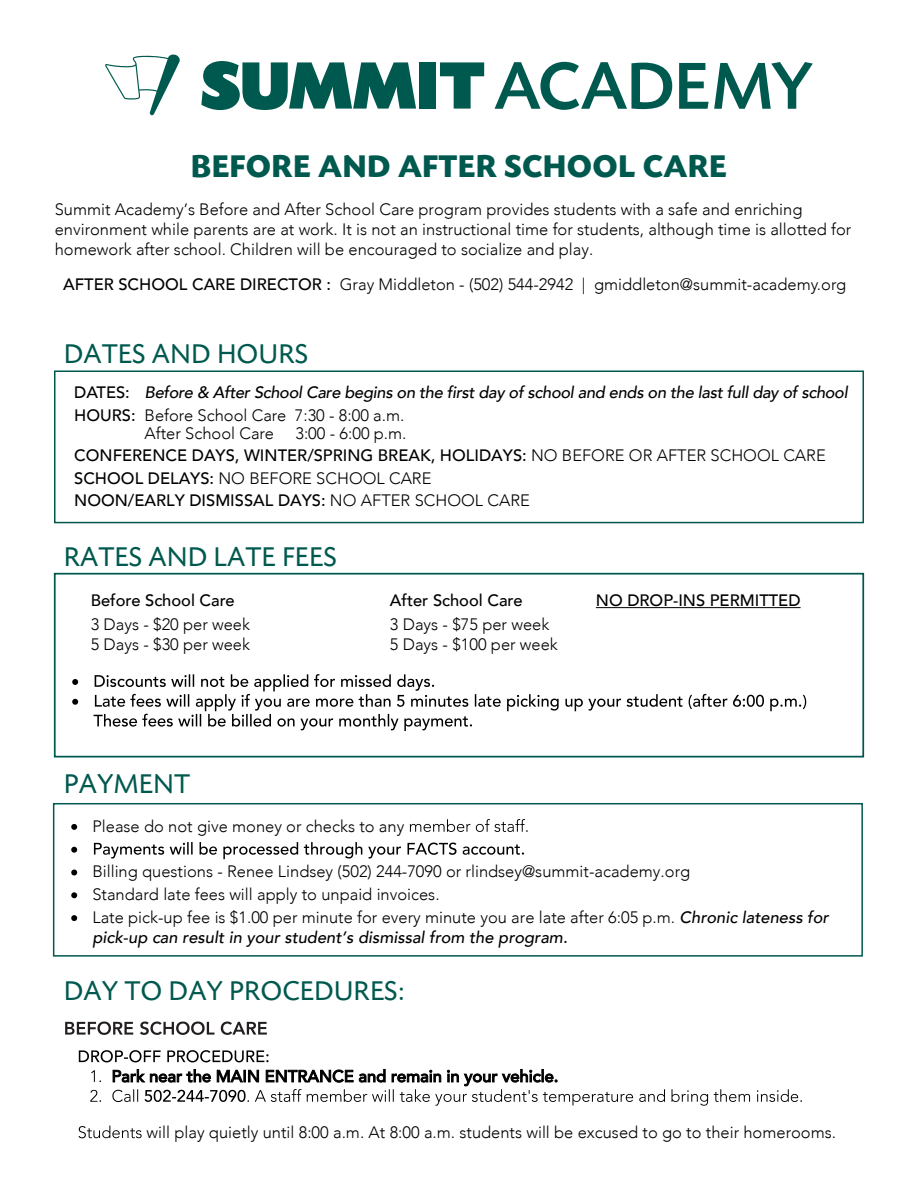
<style>
.page{position:relative;width:918px;height:1188px;background:#fff}
.page>*{position:absolute;margin:0;border:0;box-sizing:border-box;transform-origin:0 0}
.t1{font:700 33px "Today SB";letter-spacing:.01em;color:#00594e}
.t2{font:28.5px "Today SB";color:#00594e}
.t3{font:300 16.5px/19.8px "Avenir";color:#000}
.t4{font:500 16.5px/22.5px "Avenir";color:#000}
.t5{font:italic 500 16.5px "Avenir";letter-spacing:-.02em;color:#000}
.t6{font:italic 500 16.5px "Avenir";color:#000}
.s1{font-weight:500}
.s2{font-weight:300}
.s3{font-weight:500;font-style:italic}
</style>
<div class="page">
<svg style="left:79px;top:1050px;width:190px;height:12px"></svg>
<svg style="left:91px;top:1070px;width:10px;height:12px"></svg>
<svg style="left:90px;top:1090px;width:11px;height:12px"></svg>
<svg style="left:112px;top:1069px;width:690px;height:37px"></svg>
<svg style="left:78px;top:1126px;width:64px;height:12px"></svg>
<div style="left:54px;top:370px;width:810px;height:153px;border:2px solid #00594e"></div>
<div style="left:54px;top:573px;width:810px;height:185px;border:2px solid #00594e"></div>
<div style="left:53px;top:803px;width:810px;height:154px;border:2px solid #00594e"></div>
<svg style="left:65px;top:1022px;width:202px;height:13px"></svg>
<svg style="left:71px;top:824px;width:6px;height:6px"></svg>
<svg style="left:410px;top:819px;width:118px;height:13px"></svg>
<svg style="left:71px;top:847px;width:6px;height:6px"></svg>
<svg style="left:94px;top:842px;width:430px;height:17px"></svg>
<svg style="left:71px;top:870px;width:6px;height:5px"></svg>
<svg style="left:71px;top:892px;width:6px;height:6px"></svg>
<svg style="left:71px;top:915px;width:6px;height:6px"></svg>
<hr style="left:596px;top:607px;width:205px;height:1px;background:#000">
<svg style="left:495px;top:62px;width:177px;height:48px"></svg>
<svg style="left:679px;top:62px;width:134px;height:47px"></svg>
<svg style="left:201px;top:61px;width:215px;height:49px"></svg>
<div style="left:419px;top:62px;width:17px;height:47px;background:#00594e"></div>
<svg style="left:440px;top:62px;width:44px;height:47px"></svg>
<svg style="left:105px;top:54px;width:75px;height:62px"></svg>
<svg style="left:72px;top:679px;width:6px;height:6px"></svg>
<svg style="left:72px;top:699px;width:6px;height:6px"></svg>
<svg style="left:94px;top:674px;width:712px;height:57px"></svg>
<h1 class="t1" style="left:191px;top:154px;width:538px">BEFORE AND AFTER SCHOOL CARE</h1>
<p class="t3" style="left:55px;top:200px;width:798px">Summit Academy’s Before and After School Care program provides students with a safe and enriching environment while parents are at work. It is not an instructional time for students, although time is allotted for homework after school. Children will be encouraged to socialize and play.</p>
<p class="t3" style="left:63px;top:274px;width:785px"><span class="s1">AFTER SCHOOL CARE DIRECTOR :</span> Gray Middleton - (502) 544-2942 | gmiddleton@summit-academy.org</p>
<h2 class="t2" style="left:64px;top:343px;width:246px">DATES AND HOURS</h2>
<p class="t4" style="left:74px;top:380px;width:63px">DATES:<br>HOURS:</p>
<p class="t5" style="left:145px;top:383px;width:705px">Before &amp; After School Care begins on the first day of school and ends on the last full day of school</p>
<p class="t3" style="left:145px;top:406px;width:261px;line-height:18px">Before School Care 7:30 - 8:00 a.m.<br>After School Care</p>
<p class="t3" style="left:295px;top:423px;width:113px">3:00 - 6:00 p.m.</p>
<p class="t4" style="left:74px;top:443px;width:753px">CONFERENCE DAYS, WINTER/SPRING BREAK, HOLIDAYS: <span class="s2">NO BEFORE OR AFTER SCHOOL CARE<br></span>SCHOOL DELAYS: <span class="s2">NO BEFORE SCHOOL CARE<br></span>NOON/EARLY DISMISSAL DAYS: <span class="s2">NO AFTER SCHOOL CARE</span></p>
<h2 class="t2" style="left:64px;top:545px;width:275px">RATES AND LATE FEES</h2>
<p class="t4" style="left:91px;top:589px;width:146px">Before School Care</p>
<p class="t3" style="left:91px;top:614px;width:161px">3 Days - $20 per week<br>5 Days - $30 per week</p>
<h2 class="t2" style="left:64px;top:773px;width:128px">PAYMENT</h2>
<p class="t4" style="left:390px;top:589px;width:134px">After School Care</p>
<p class="t3" style="left:390px;top:614px;width:169px">3 Days - $75 per week<br>5 Days - $100 per week</p>
<p class="t4" style="left:596px;top:589px;width:206px">NO DROP-INS PERMITTED</p>
<p class="t3" style="left:92px;top:816px;width:313px">Please do not give money or checks to any</p>
<p class="t3" style="left:92px;top:860px;width:738px;line-height:22.8px">Billing questions - Renee Lindsey (502) 244-7090 or rlindsey@summit-academy.org<br>Standard late fees will apply to unpaid invoices.<br>Late pick-up fee is $1.00 per minute for every minute you are late after 6:05 p.m. <span class="s3">Chronic lateness for</span></p>
<p class="t6" style="left:92px;top:927px;width:477px">pick-up can result in your student’s dismissal from the program.</p>
<h2 class="t2" style="left:64px;top:980px;width:342px">DAY TO DAY PROCEDURES:</h2>
<p class="t3" style="left:147px;top:1122px;width:691px">will play quietly until 8:00 a.m. At 8:00 a.m. students will be excused to go to their homerooms.</p>
</div>
